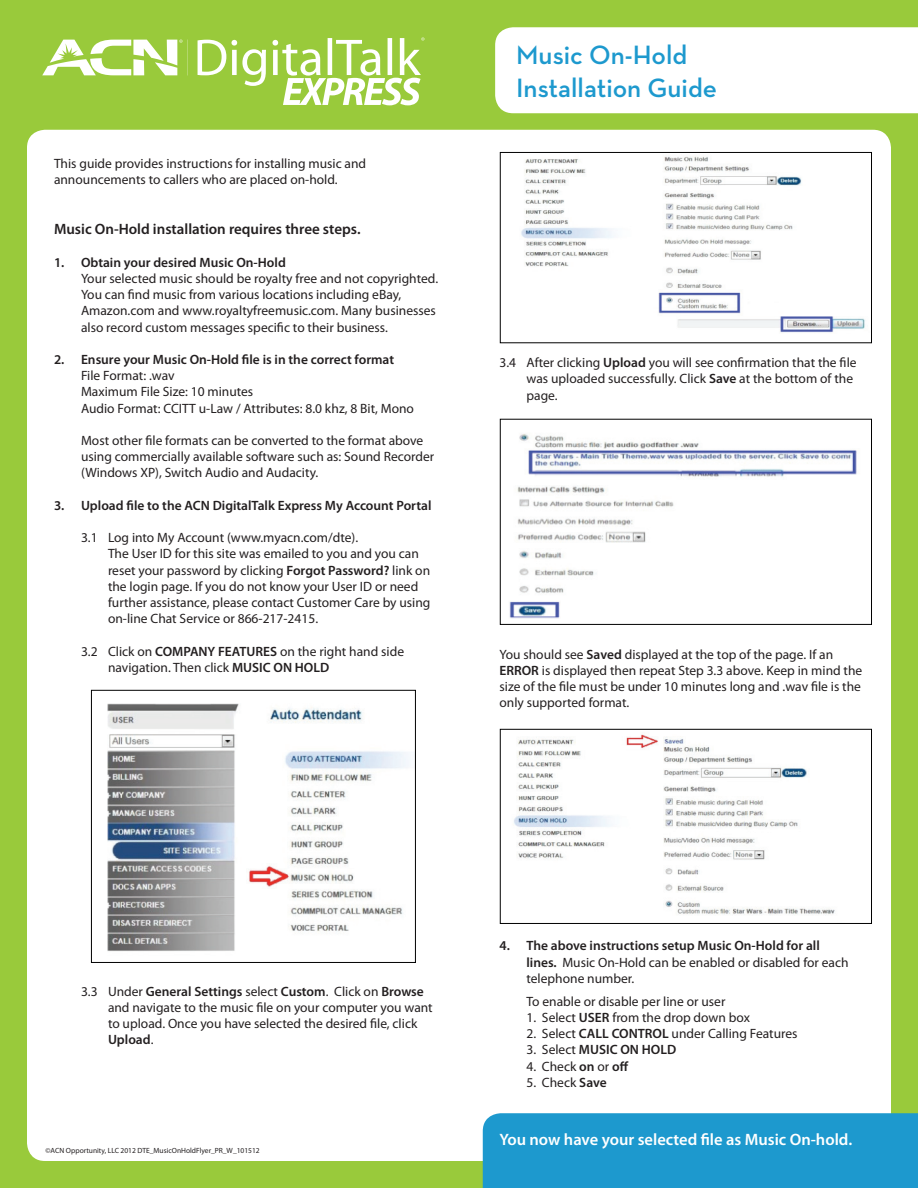
<style>
.page{position:relative;width:918px;height:1188px;background:#99ca3b}
.page>*{position:absolute;margin:0;border:0;box-sizing:border-box;transform-origin:0 0}
.t1{font:600 27px/32.4px "Neutra Text";color:#1d99ce}
.t2{font:600 16.5px "Myriad Pro";color:#fff}
.t3{font:600 15px "Myriad Pro";color:#231f20}
.t4{font:13.5px/16.2px "Myriad Pro";color:#231f20}
.t5{font:600 13.5px "Myriad Pro";color:#231f20}
.t6{font:7.5px "Myriad Pro";color:#231f20}
.s1{font-weight:600}
.s2{font-weight:400}
</style>
<div class="page">
<svg style="left:42px;top:37px;width:382px;height:68px"></svg>
<div style="left:27px;top:130px;width:864px;height:1031px;background:#fff;border-radius:18px"></div>
<div style="left:483px;top:1113px;width:435px;height:75px;background:#1d99ce"></div>
<div style="left:495px;top:27px;width:423px;height:86px;background:#fff"></div>
<img style="left:107px;top:703px;width:301px;height:248px">
<div style="left:91px;top:690px;width:325px;height:273px;border:1px solid #000"></div>
<img style="left:521px;top:156px;width:345px;height:177px">
<div style="left:500px;top:152px;width:372px;height:191px;border:1px solid #000"></div>
<img style="left:509px;top:434px;width:348px;height:185px">
<div style="left:500px;top:419px;width:372px;height:206px;border:1px solid #000"></div>
<img style="left:514px;top:734px;width:321px;height:181px">
<div style="left:500px;top:729px;width:372px;height:195px;border:1px solid #000"></div>
<p class="t4" style="left:54px;top:155px;width:314px">This guide provides instructions for installing music and announcements to callers who are placed on-hold.</p>
<p class="t3" style="left:54px;top:221px;width:308px">Music On-Hold installation requires three steps.</p>
<p class="t4" style="left:81px;top:254px;width:359px;text-indent:-27px"><span class="s1">1. Obtain your desired Music On-Hold<br></span>Your selected music should be royalty free and not copyrighted.<br>You can fnd music from various locations including eBay, Amazon.com and www.royaltyfreemusic.com. Many businesses also record custom messages specifc to their business.</p>
<p class="t4" style="left:81px;top:351px;width:335px;text-indent:-27px"><span class="s1">2. Ensure your Music On-Hold fle is in the correct format </span>File Format: .wav<br>Maximum File Size: 10 minutes<br>Audio Format: CCITT u-Law / Attributes: 8.0 khz, 8 Bit, Mono</p>
<p class="t4" style="left:81px;top:432px;width:355px">Most other fle formats can be converted to the format above using commercially available software such as: Sound Recorder (Windows XP), Switch Audio and Audacity.</p>
<p class="t5" style="left:54px;top:498px;width:379px">3. Upload fle to the ACN DigitalTalk Express My Account Portal</p>
<p class="t4" style="left:108px;top:529px;width:324px;text-indent:-27px">3.1 Log into My Account (www.myacn.com/dte).<br>The User ID for this site was emailed to you and you can reset your password by clicking <span class="s1">Forgot Password?</span> link on the login page. If you do not know your User ID or need further assistance, please contact Customer Care by using on-line Chat Service or 866-217-2415.</p>
<p class="t4" style="left:108px;top:643px;width:298px;text-indent:-27px">3.2 Click on <span class="s1">COMPANY FEATURES</span> on the right hand side navigation. Then click <span class="s1">MUSIC ON HOLD</span></p>
<p class="t1" style="left:516px;top:39px;width:202px">Music On-Hold<br>Installation Guide</p>
<p class="t4" style="left:526px;top:354px;width:332px;text-indent:-27px">3.4 After clicking <span class="s1">Upload</span> you will see confrmation that the fle was uploaded successfully. Click <span class="s1">Save</span> at the bottom of the page.</p>
<p class="t4" style="left:500px;top:646px;width:364px">You should see <span class="s1">Saved</span> displayed at the top of the page. If an <span class="s1">ERROR</span> is displayed then repeat Step 3.3 above. Keep in mind the size of the fle must be under 10 minutes long and .wav fle is the only supported format.</p>
<p class="t4" style="left:108px;top:983px;width:326px;text-indent:-27px">3.3 Under <span class="s1">General Settings</span> select <span class="s1">Custom</span>. Click on <span class="s1">Browse </span>and navigate to the music fle on your computer you want to upload. Once you have selected the desired fle, click <span class="s1">Upload</span>.</p>
<p class="t6" style="left:46px;top:1145px;width:216px">©ACN Opportunity, LLC 2012 DTE_MusicOnHoldFlyer_PR_W_101512</p>
<p class="t4" style="left:526px;top:938px;width:324px;text-indent:-27px"><span class="s1">4. The above instructions setup Music On-Hold for all lines.</span> Music On-Hold can be enabled or disabled for each telephone number.</p>
<p class="t4" style="left:526px;top:993px;width:200px">To enable or disable per line or user</p>
<p class="t4" style="left:526px;top:1009px;width:225px">1. Select <span class="s1">USER</span> from the drop down box</p>
<p class="t4" style="left:526px;top:1025px;width:273px">2. Select <span class="s1">CALL CONTROL</span> under Calling Features</p>
<p class="t5" style="left:526px;top:1042px;width:151px"><span class="s2">3. Select</span> MUSIC ON HOLD</p>
<p class="t4" style="left:526px;top:1058px;width:103px">4. Check <span class="s1">on</span> or <span class="s1">of</span></p>
<p class="t4" style="left:526px;top:1074px;width:82px">5. Check <span class="s1">Save</span></p>
<p class="t2" style="left:500px;top:1130px;width:354px">You now have your selected fle as Music On-hold.</p>
</div>
